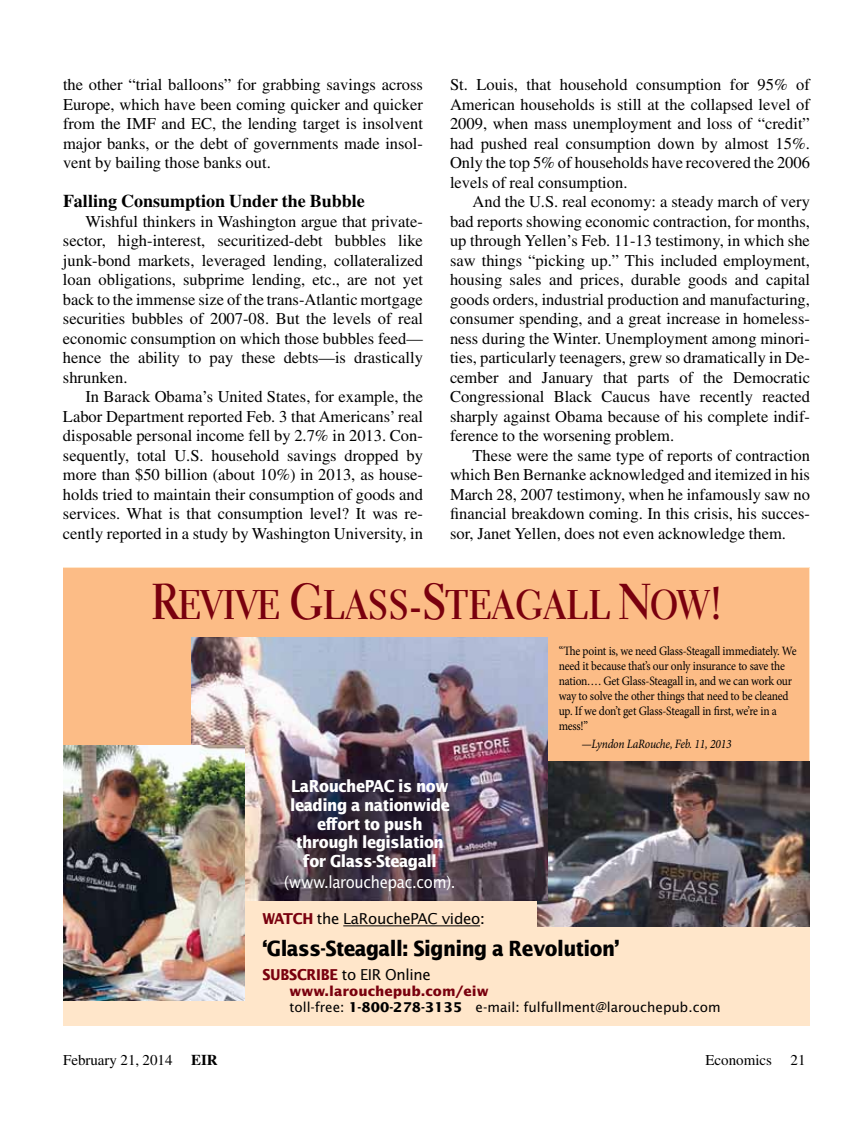
<style>
.page{position:relative;width:864px;height:1134px;background:#fff}
.page>*{position:absolute;margin:0;border:0;box-sizing:border-box;transform-origin:0 0}
.t1{font:42px "Electra LH Bold Display";letter-spacing:.06em;color:#79000e;scale:.88 1}
.t2{font:700 21px "Lucida Sans";letter-spacing:-.03em;color:#000;scale:.9 1}
.t3{font:700 18px "Times";color:#000}
.t4{font:16.5px/19.5px "Times";color:#000;text-align:justify}
.t5{font:700 16.5px/18.8px "Lucida Sans";letter-spacing:-.03em;color:#fff;text-align:center;scale:.9 1}
.t6{font:16.5px "Lucida Sans";letter-spacing:-.02em;color:#fff;scale:.9 1}
.t7{font:15px "Lucida Sans";letter-spacing:-.02em;color:#000}
.t8{font:15px "Times";color:#000}
.t9{font:13.5px/16.5px "Lucida Sans";color:#000}
.t10{font:12.75px/15px "Minion Pro";letter-spacing:-.02em;color:#000;scale:.9 1}
.t11{font:italic 12.75px "Minion Pro";letter-spacing:-.02em;color:#000;scale:.9 1}
.s1{font-size:51px}
.s2{font-weight:700;color:#79000e}
.s3{font-weight:700}
</style>
<div class="page">
<div style="left:63px;top:567px;width:747px;height:459px;background:#ffe6ca"></div>
<hr style="left:343px;top:926px;width:137px;height:1px;background:#000">
<div style="left:64px;top:568px;width:745px;height:325px;background:#fcbc86"></div>
<img style="left:538px;top:761px;width:271px;height:165px">
<img style="left:192px;top:638px;width:356px;height:263px">
<img style="left:64px;top:746px;width:180px;height:254px">
<p class="t4" style="left:63px;top:75px;width:362px">the other “trial balloons” for grabbing savings across Europe, which have been coming quicker and quicker from the IMF and EC, the lending target is insolvent major banks, or the debt of governments made insol&shy;vent by bailing those banks out.</p>
<p class="t3" style="left:63px;top:190px;width:303px">Falling Consumption Under the Bubble</p>
<p class="t4" style="left:63px;top:211px;width:362px;text-indent:23px">Wishful thinkers in Washington argue that private&shy;sector, high-interest, securitized-debt bubbles like junk-bond markets, leveraged lending, collateralized loan obligations, subprime lending, etc., are not yet back to the immense size of the trans-Atlantic mortgage securities bubbles of 2007-08. But the levels of real economic consumption on which those bubbles feed— hence the ability to pay these debts—is drastically shrunken.</p>
<p class="t4" style="left:63px;top:387px;width:362px;text-indent:23px">In Barack Obama’s United States, for example, the Labor Department reported Feb. 3 that Americans’ real disposable personal income fell by 2.7% in 2013. Con&shy;sequently, total U.S. household savings dropped by more than $50 billion (about 10%) in 2013, as house&shy;holds tried to maintain their consumption of goods and services. What is that consumption level? It was re&shy;cently reported in a study by Washington University, in</p>
<p class="t4" style="left:450px;top:75px;width:362px">St. Louis, that household consumption for 95% of American households is still at the collapsed level of 2009, when mass unemployment and loss of “credit” had pushed real consumption down by almost 15%.<br>Only the top 5% of households have recovered the 2006 levels of real consumption.</p>
<p class="t4" style="left:450px;top:192px;width:362px;text-indent:23px">And the U.S. real economy: a steady march of very bad reports showing economic contraction, for months, up through Yellen’s Feb. 11-13 testimony, in which she saw things “picking up.” This included employment, housing sales and prices, durable goods and capital goods orders, industrial production and manufacturing, consumer spending, and a great increase in homeless&shy;ness during the Winter. Unemployment among minori&shy;ties, particularly teenagers, grew so dramatically in De&shy;cember and January that parts of the Democratic Congressional Black Caucus have recently reacted sharply against Obama because of his complete indif&shy;ference to the worsening problem.</p>
<p class="t4" style="left:450px;top:445px;width:362px;text-indent:23px">These were the same type of reports of contraction which Ben Bernanke acknowledged and itemized in his March 28, 2007 testimony, when he infamously saw no financial breakdown coming. In this crisis, his succes&shy;sor, Janet Yellen, does not even acknowledge them.</p>
<h1 class="t1" style="left:152px;top:579px;width:648px"><span class="s1">R</span>EVIVE <span class="s1">G</span>LASS-<span class="s1">S</span>TEAGALL <span class="s1">N</span>OW<span class="s1">!</span></h1>
<p class="t10" style="left:559px;top:643px;width:266px">“The point is, we need Glass-Steagall immediately. We need it because that’s our only insurance to save the nation.... Get Glass-Steagall in, and we can work our way to solve the other things that need to be cleaned up. If we don’t get Glass-Steagall in first, we’re in a mess!”</p>
<p class="t11" style="left:581px;top:735px;width:168px">—Lyndon LaRouche, Feb. 11, 2013</p>
<p class="t5" style="left:290px;top:777px;width:179px">LaRouchePAC is now leading a nationwide effort to push through legislation for Glass-Steagall</p>
<p class="t6" style="left:284px;top:872px;width:192px">(www.larouchepac.com).</p>
<p class="t7" style="left:262px;top:909px;width:224px"><span class="s2">WATCH</span> the LaRouchePAC video:</p>
<p class="t2" style="left:262px;top:935px;width:398px">‘Glass-Steagall: Signing a Revolution’</p>
<p class="t7" style="left:262px;top:965px;width:170px"><span class="s2">SUBSCRIBE</span> to EIR Online</p>
<p class="t9" style="left:289px;top:983px;width:433px"><span class="s2">www.larouchepub.com/eiw<br></span>toll-free: <span class="s3">1-800-278-3135</span> e-mail: fulfullment@larouchepub.com</p>
<p class="t8" style="left:63px;top:1052px;width:156px">February 21, 2014 <span class="s3">EIR</span></p>
<p class="t8" style="left:705px;top:1052px;width:102px">Economics 21</p>
</div>
